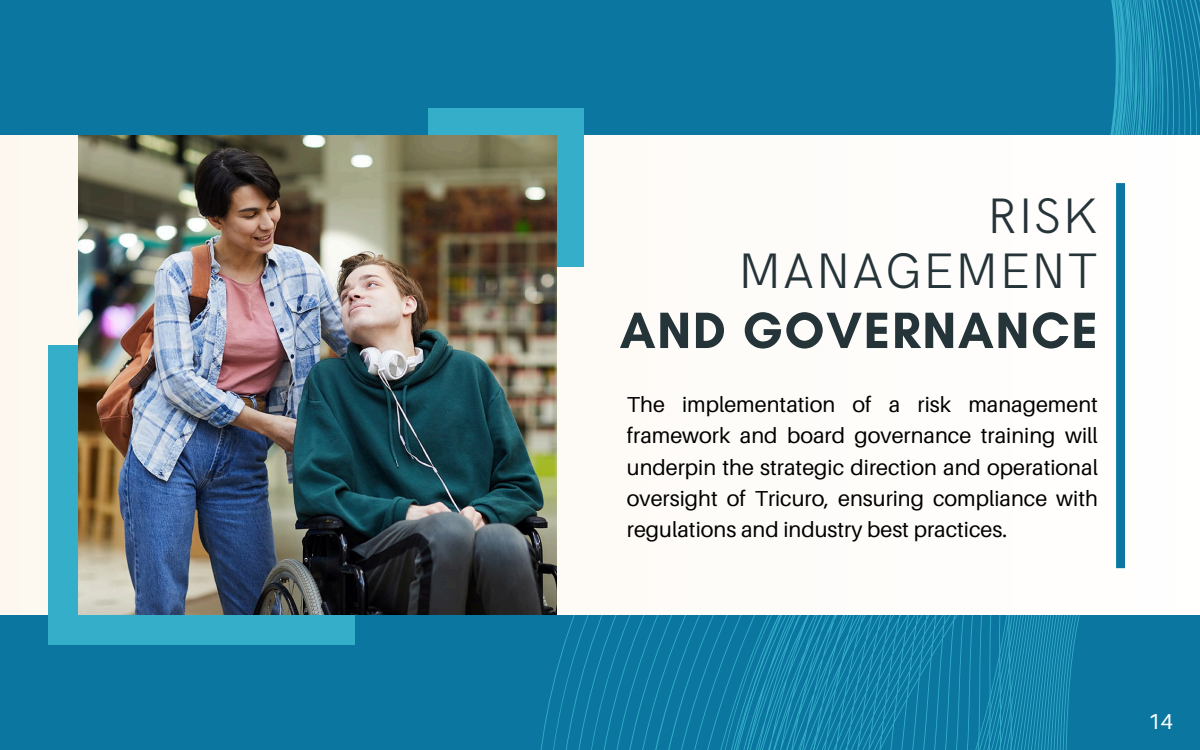
<style>
.page{position:relative;width:1200px;height:750px;background:#0b77a0}
.page>*{position:absolute;margin:0;border:0;box-sizing:border-box;transform-origin:0 0}
.t1{font:700 51.94px "Glacial Indifference";letter-spacing:.03em;color:#253439}
.t2{font:300 50px/54.9px "HK Grotesk";letter-spacing:.035em;color:#253439;text-align:right}
.t3{font:21.69px/31.4px "Aileron";color:#000;text-align:justify}
.t4{font:21.62px "Aileron";color:#fff}
</style>
<div class="page">
<svg style="left:608px;top:135px;width:109px;height:615px"></svg>
<svg style="left:717px;top:0;width:483px;height:750px"></svg>
<div style="left:0;top:136px;width:1200px;height:478px;background:#fff"></div>
<div style="left:49px;top:346px;width:306px;height:299px;background:#35aeca"></div>
<div style="left:428px;top:109px;width:156px;height:158px;background:#35aeca"></div>
<img style="left:79px;top:136px;width:478px;height:478px">
<div style="left:1116px;top:183px;width:9px;height:385px;background:#0b77a0"></div>
<h2 class="t2" style="left:738px;top:190px;width:361px">RISK<br>MANAGEMENT</h2>
<p class="t1" style="left:620px;top:299px;width:480px">AND GOVERNANCE</p>
<p class="t3" style="left:627px;top:388px;width:473px">The implementation of a risk management framework and board governance training will underpin the strategic direction and operational oversight of Tricuro, ensuring compliance with regulations and industry best practices.</p>
<h1 class="t4" style="left:1148px;top:708px;width:27px">14</h1>
</div>
